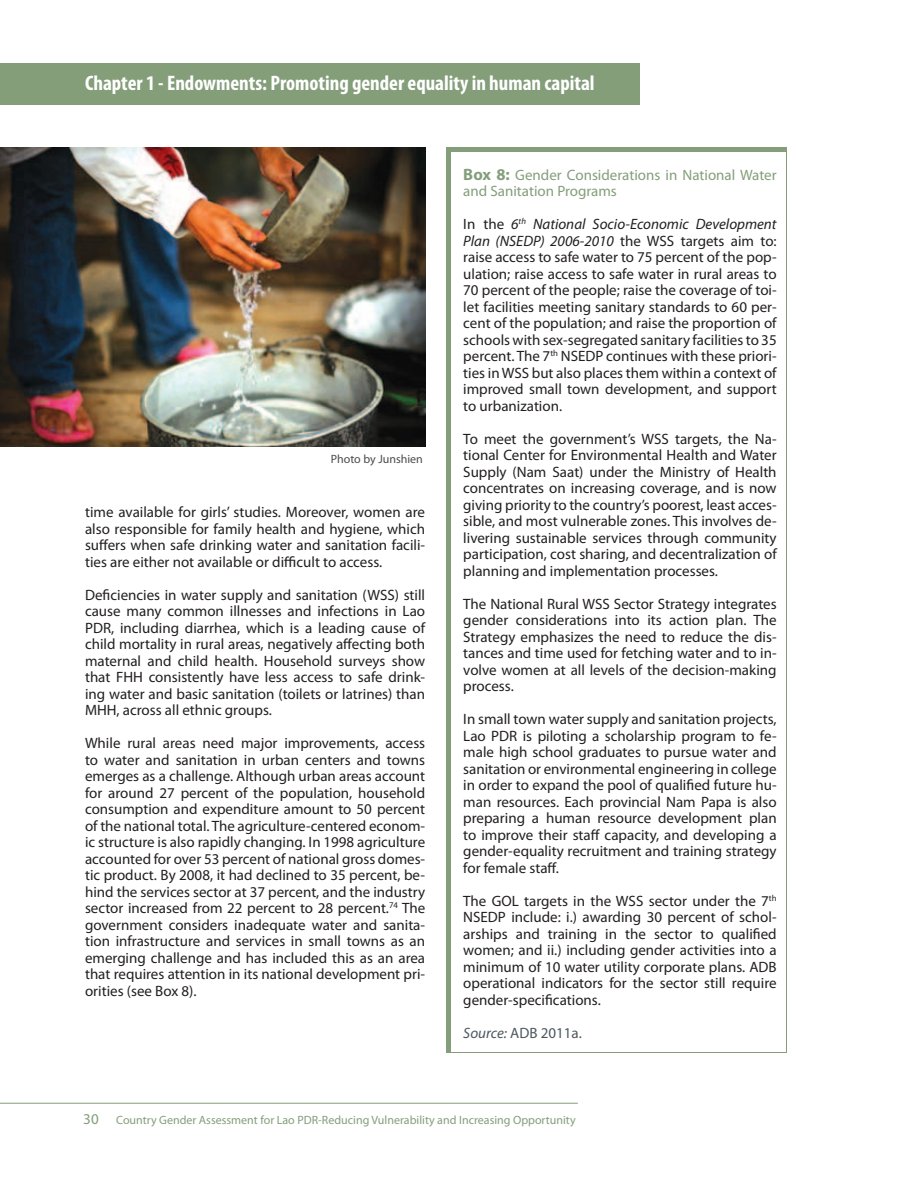
<style>
.page{position:relative;width:918px;height:1188px;background:#fff}
.page>*{position:absolute;margin:0;border:0;box-sizing:border-box;transform-origin:0 0}
.t1{font:700 condensed 21px "Myriad Pro";color:#fff}
.t2{font:15px/16.5px "Myriad Pro";color:#231f20;text-align:justify}
.t3{font:15px/16.5px "Myriad Pro";color:#849e7a}
.t4{font:15px "Myriad Pro";color:#4c575d}
.t5{font:12px "Myriad Pro";color:#849e7a}
.t6{font:12px "Myriad Pro";color:#4b4c4d}
.s1{font-weight:700;font-size:16.5px}
.s2{font-style:italic}
.s3{font-size:15px}
</style>
<div class="page">
<img style="left:0;top:148px;width:425px;height:299px">
<hr style="left:0;top:1103px;width:578px;height:1px;background:#849e7a">
<div style="left:446px;top:148px;width:341px;height:905px;background:linear-gradient(to right,#849e7a,#849e7a)"></div>
<div style="left:451px;top:152px;width:334px;height:900px;background:#fff"></div>
<div style="left:0;top:63px;width:639px;height:42px;background:#849e7a"></div>
<h1 class="t1" style="left:85px;top:70px;width:511px">Chapter 1 - Endowments: Promoting gender equality in human capital</h1>
<p class="t6" style="left:331px;top:451px;width:94px">Photo by Junshien</p>
<p class="t2" style="left:85px;top:504px;width:342px">time available for girls’ studies. Moreover, women are also responsible for family health and hygiene, which suffers when safe drinking water and sanitation facili&shy;ties are either not available or difficult to access.</p>
<p class="t2" style="left:85px;top:586px;width:342px">Deficiencies in water supply and sanitation (WSS) still cause many common illnesses and infections in Lao PDR, including diarrhea, which is a leading cause of child mortality in rural areas, negatively affecting both maternal and child health. Household surveys show that FHH consistently have less access to safe drink&shy;ing water and basic sanitation (toilets or latrines) than MHH, across all ethnic groups.</p>
<p class="t2" style="left:85px;top:735px;width:342px">While rural areas need major improvements, access to water and sanitation in urban centers and towns emerges as a challenge. Although urban areas account for around 27 percent of the population, household consumption and expenditure amount to 50 percent of the national total. The agriculture-centered econom&shy;ic structure is also rapidly changing. In 1998 agriculture accounted for over 53 percent of national gross domes&shy;tic product. By 2008, it had declined to 35 percent, be&shy;hind the services sector at 37 percent, and the industry sector increased from 22 percent to 28 percent.<sup>74</sup> The government considers inadequate water and sanita&shy;tion infrastructure and services in small towns as an emerging challenge and has included this as an area that requires attention in its national development pri&shy;orities (see Box 8).</p>
<p class="t3" style="left:463px;top:166px;width:315px"><span class="s1">Box 8:</span> Gender Considerations in National Water and Sanitation Programs</p>
<p class="t2" style="left:463px;top:216px;width:315px">In the <span class="s2">6</span><sup>th</sup> <span class="s2">National Socio-Economic Development Plan (NSEDP) 2006-2010</span> the WSS targets aim to: raise access to safe water to 75 percent of the pop&shy;ulation; raise access to safe water in rural areas to 70 percent of the people; raise the coverage of toi&shy;let facilities meeting sanitary standards to 60 per&shy;cent of the population; and raise the proportion of schools with sex-segregated sanitary facilities to 35 percent. The 7<sup>th</sup> NSEDP continues with these priori&shy;ties in WSS but also places them within a context of improved small town development, and support to urbanization.</p>
<p class="t2" style="left:463px;top:430px;width:315px">To meet the government’s WSS targets, the Na&shy;tional Center for Environmental Health and Water Supply (Nam Saat) under the Ministry of Health concentrates on increasing coverage, and is now giving priority to the country’s poorest, least acces&shy;sible, and most vulnerable zones. This involves de&shy;livering sustainable services through community participation, cost sharing, and decentralization of planning and implementation processes.</p>
<p class="t2" style="left:463px;top:595px;width:315px">The National Rural WSS Sector Strategy integrates gender considerations into its action plan. The Strategy emphasizes the need to reduce the dis&shy;tances and time used for fetching water and to in&shy;volve women at all levels of the decision-making process.</p>
<p class="t2" style="left:463px;top:711px;width:315px">In small town water supply and sanitation projects, Lao PDR is piloting a scholarship program to fe&shy;male high school graduates to pursue water and sanitation or environmental engineering in college in order to expand the pool of qualified future hu&shy;man resources. Each provincial Nam Papa is also preparing a human resource development plan to improve their staff capacity, and developing a gender-equality recruitment and training strategy for female staff.</p>
<p class="t2" style="left:463px;top:892px;width:315px">The GOL targets in the WSS sector under the 7<sup>th </sup>NSEDP include: i.) awarding 30 percent of schol&shy;arships and training in the sector to qualified women; and ii.) including gender activities into a minimum of 10 water utility corporate plans. ADB operational indicators for the sector still require gender-specifications.</p>
<p class="t4" style="left:463px;top:1023px;width:120px"><span class="s2">Source:</span> ADB 2011a.</p>
<p class="t5" style="left:83px;top:1113px;width:494px"><span class="s3">30</span> Country Gender Assessment for Lao PDR-Reducing Vulnerability and Increasing Opportunity</p>
</div>
